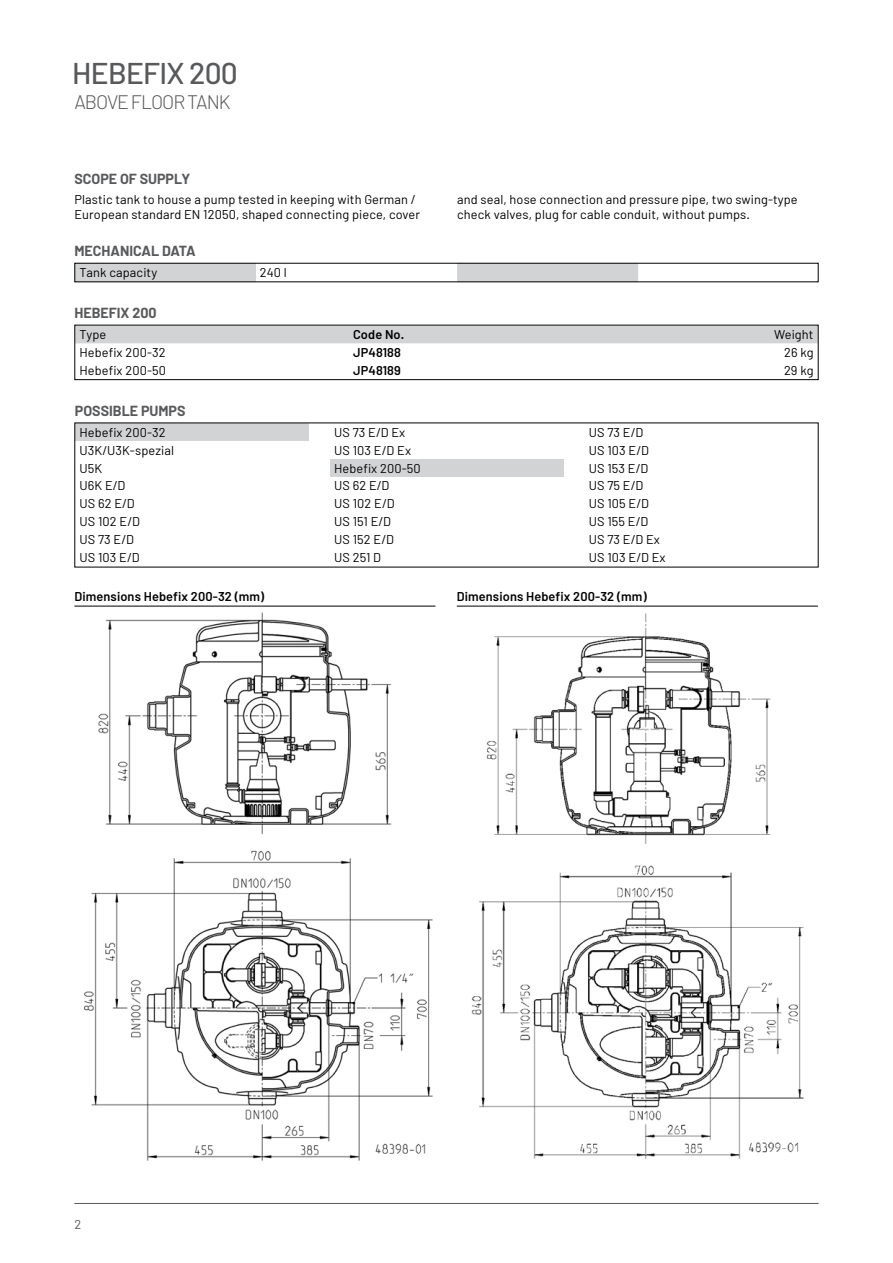
<style>
.page{position:relative;width:893px;height:1263px;background:#fff}
.page>*{position:absolute;margin:0;border:0;box-sizing:border-box;transform-origin:0 0}
.t1{font:500 30px "Barlow";letter-spacing:-.025em;color:#58595b}
.t2{font:300 19.5px "Barlow";letter-spacing:-.05em;color:#58595b}
.t3{font:700 14.25px "Barlow";color:#58595b}
.t4{font:12.75px/17.9px "Barlow";letter-spacing:.01em;color:#000}
.t5{font:600 12.75px "Barlow";letter-spacing:.01em;color:#000}
.t6{font:12.75px "Barlow";color:#58595b}
</style>
<div class="page">
<hr style="left:74px;top:1203px;width:745px;height:1px;background:#58595b">
<div style="left:76px;top:327px;width:741px;height:16px;background:#d1d3d4"></div>
<div style="left:74px;top:325px;width:745px;height:55px;border:1px solid #000"></div>
<div style="left:75px;top:423px;width:234px;height:18px;background:#d1d3d4"></div>
<div style="left:330px;top:459px;width:233px;height:18px;background:#d1d3d4"></div>
<svg style="left:255px;top:265px;width:383px;height:15px"></svg>
<div style="left:75px;top:264px;width:180px;height:17px;background:#d1d3d4"></div>
<hr style="left:74px;top:606px;width:361px;height:1px;background:#000">
<img style="left:84px;top:612px;width:349px;height:549px">
<hr style="left:457px;top:606px;width:361px;height:1px;background:#000">
<img style="left:471px;top:613px;width:333px;height:546px">
<h1 class="t1" style="left:72px;top:55px;width:167px">HEBEFIX 200</h1>
<h2 class="t2" style="left:74px;top:90px;width:158px">ABOVE FLOOR TANK</h2>
<p class="t3" style="left:74px;top:170px;width:117px">SCOPE OF SUPPLY</p>
<p class="t4" style="left:74px;top:192px;width:347px;line-height:15.3px">Plastic tank to house a pump tested in keeping with German /<br>European standard EN 12050, shaped connecting piece, cover</p>
<p class="t4" style="left:457px;top:192px;width:342px;line-height:15.3px">and seal, hose connection and pressure pipe, two swing-type check valves, plug for cable conduit, without pumps.</p>
<p class="t3" style="left:74px;top:242px;width:123px">MECHANICAL DATA</p>
<p class="t4" style="left:79px;top:263px;width:79px">Tank capacity</p>
<p class="t4" style="left:260px;top:263px;width:29px">240 l</p>
<p class="t3" style="left:74px;top:304px;width:84px">HEBEFIX 200</p>
<p class="t4" style="left:79px;top:325px;width:28px">Type</p>
<p class="t5" style="left:353px;top:327px;width:53px">Code No.</p>
<p class="t4" style="left:774px;top:325px;width:41px">Weight</p>
<p class="t4" style="left:79px;top:343px;width:88px">Hebefix 200-32</p>
<p class="t5" style="left:353px;top:344px;width:49px">JP48188</p>
<p class="t4" style="left:784px;top:343px;width:31px">26 kg</p>
<p class="t4" style="left:79px;top:361px;width:88px">Hebefix 200-50</p>
<p class="t5" style="left:353px;top:362px;width:49px">JP48189</p>
<p class="t4" style="left:784px;top:361px;width:31px">29 kg</p>
<p class="t3" style="left:75px;top:401px;width:112px">POSSIBLE PUMPS</p>
<p class="t4" style="left:79px;top:423px;width:96px">Hebefix 200-32<br>U3K/U3K-spezial<br>U5K<br>U6K E/D<br>US 62 E/D<br>US 102 E/D<br>US 73 E/D<br>US 103 E/D</p>
<p class="t4" style="left:334px;top:423px;width:88px">US 73 E/D Ex<br>US 103 E/D Ex<br>Hebefix 200-50<br>US 62 E/D<br>US 102 E/D<br>US 151 E/D<br>US 152 E/D<br>US 251 D</p>
<p class="t4" style="left:589px;top:423px;width:79px">US 73 E/D<br>US 103 E/D<br>US 153 E/D<br>US 75 E/D<br>US 105 E/D<br>US 155 E/D<br>US 73 E/D Ex<br>US 103 E/D Ex</p>
<p class="t5" style="left:74px;top:589px;width:191px">Dimensions Hebefix 200-32 (mm)</p>
<p class="t5" style="left:457px;top:589px;width:191px">Dimensions Hebefix 200-32 (mm)</p>
<p class="t6" style="left:74px;top:1216px;width:8px">2</p>
</div>
